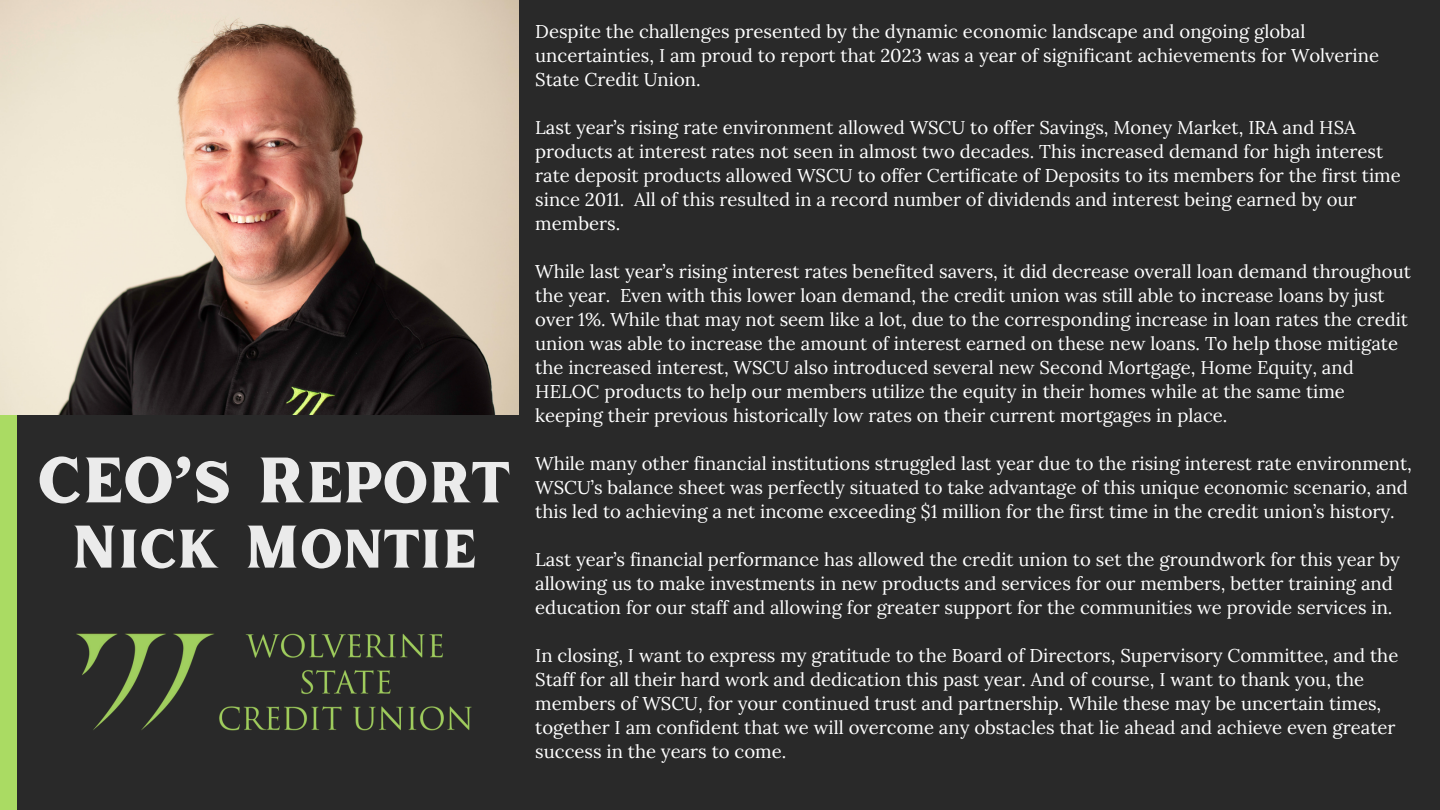
<style>
.page{position:relative;width:1440px;height:810px;background:#292929}
.page>*{position:absolute;margin:0;border:0;box-sizing:border-box;transform-origin:0 0}
.t1{font:64px "Inlander";color:#ebebeb}
.t2{font:60px "Inlander";color:#ebebeb}
.t3{font:18.5px/24px "Lora";color:#fff}
</style>
<div class="page">
<div style="left:0;top:0;width:16px;height:810px;background:#aadb63"></div>
<img style="left:0;top:0;width:518px;height:415px">
<img style="left:76px;top:633px;width:396px;height:98px">
<p class="t1" style="left:37px;top:434px;width:474px">CEO’s Report</p>
<p class="t2" style="left:71px;top:504px;width:406px">Nick Montie</p>
<p class="t3" style="left:535px;top:19px;width:845px">Despite the challenges presented by the dynamic economic landscape and ongoing global uncertainties, I am proud to report that 2023 was a year of significant achievements for Wolverine<br>State Credit Union.</p>
<p class="t3" style="left:535px;top:115px;width:867px">Last year’s rising rate environment allowed WSCU to offer Savings, Money Market, IRA and HSA products at interest rates not seen in almost two decades. This increased demand for high interest rate deposit products allowed WSCU to offer Certificate of Deposits to its members for the first time since 2011. All of this resulted in a record number of dividends and interest being earned by our members.</p>
<p class="t3" style="left:535px;top:259px;width:877px">While last year’s rising interest rates benefited savers, it did decrease overall loan demand throughout the year. Even with this lower loan demand, the credit union was still able to increase loans by just over 1%. While that may not seem like a lot, due to the corresponding increase in loan rates the credit union was able to increase the amount of interest earned on these new loans. To help those mitigate the increased interest, WSCU also introduced several new Second Mortgage, Home Equity, and HELOC products to help our members utilize the equity in their homes while at the same time keeping their previous historically low rates on their current mortgages in place.</p>
<p class="t3" style="left:535px;top:451px;width:878px">While many other financial institutions struggled last year due to the rising interest rate environment,<br>WSCU’s balance sheet was perfectly situated to take advantage of this unique economic scenario, and this led to achieving a net income exceeding $1 million for the first time in the credit union’s history.</p>
<p class="t3" style="left:535px;top:547px;width:866px">Last year’s financial performance has allowed the credit union to set the groundwork for this year by allowing us to make investments in new products and services for our members, better training and education for our staff and allowing for greater support for the communities we provide services in.</p>
<h1 class="t3" style="left:535px;top:643px;width:865px">In closing, I want to express my gratitude to the Board of Directors, Supervisory Committee, and the Staff for all their hard work and dedication this past year. And of course, I want to thank you, the members of WSCU, for your continued trust and partnership. While these may be uncertain times, together I am confident that we will overcome any obstacles that lie ahead and achieve even greater success in the years to come.</h1>
</div>
